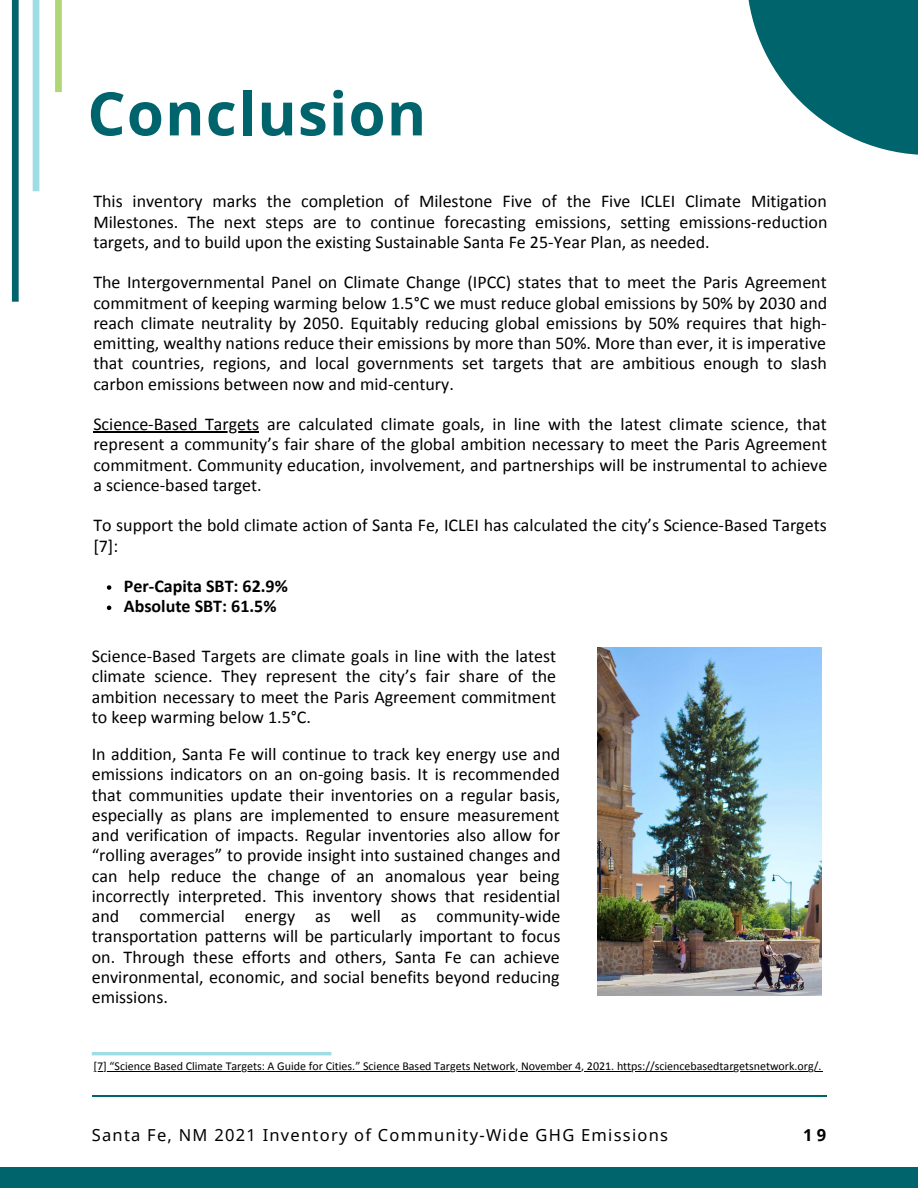
<style>
.page{position:relative;width:918px;height:1188px;background:#fff}
.page>*{position:absolute;margin:0;border:0;box-sizing:border-box;transform-origin:0 0}
.t1{font:700 60px "Noto Sans";letter-spacing:.02em;color:#00646c}
.t2{font:18px/20.2px "Calibri";color:#000;text-align:justify}
.t3{font:700 18px/20.2px "Calibri";color:#000}
.t4{font:16.5px "Noto Sans";letter-spacing:.075em;color:#000}
.t5{font:700 16.5px "Noto Sans";color:#000}
.t6{font:12px "Calibri";color:#000}
</style>
<div class="page">
<div style="left:33px;top:0;width:6px;height:191px;background:#9fdde4"></div>
<div style="left:55px;top:0;width:7px;height:92px;background:#afd778"></div>
<div style="left:12px;top:0;width:7px;height:302px;background:#00646c"></div>
<div style="left:0;top:1168px;width:918px;height:20px;background:#00646c"></div>
<svg style="left:748px;top:0;width:170px;height:155px;fill:#00646c"></svg>
<hr style="left:92px;top:1052px;width:239px;height:3px;background:#9fdde4">
<hr style="left:92px;top:1095px;width:734px;height:1px;background:#00646c">
<img style="left:598px;top:647px;width:224px;height:349px">
<svg style="left:107px;top:585px;width:4px;height:5px"></svg>
<svg style="left:107px;top:606px;width:4px;height:4px"></svg>
<hr style="left:93px;top:431px;width:166px;height:1px;background:#000">
<hr style="left:103px;top:1071px;width:719px;height:1px;background:#000">
<h1 class="t1" style="left:87px;top:71px;width:340px">Conclusion</h1>
<p class="t2" style="left:93px;top:193px;width:736px">This inventory marks the completion of Milestone Five of the Five ICLEI Climate Mitigation Milestones. The next steps are to continue forecasting emissions, setting emissions-reduction targets, and to build upon the existing Sustainable Santa Fe 25-Year Plan, as needed.</p>
<p class="t2" style="left:93px;top:274px;width:736px">The Intergovernmental Panel on Climate Change (IPCC) states that to meet the Paris Agreement commitment of keeping warming below 1.5°C we must reduce global emissions by 50% by 2030 and reach climate neutrality by 2050. Equitably reducing global emissions by 50% requires that high&shy;emitting, wealthy nations reduce their emissions by more than 50%. More than ever, it is imperative that countries, regions, and local governments set targets that are ambitious enough to slash carbon emissions between now and mid-century.</p>
<p class="t2" style="left:93px;top:415px;width:736px">Science-Based Targets are calculated climate goals, in line with the latest climate science, that represent a community’s fair share of the global ambition necessary to meet the Paris Agreement commitment. Community education, involvement, and partnerships will be instrumental to achieve a science-based target.</p>
<p class="t2" style="left:93px;top:517px;width:735px">To support the bold climate action of Santa Fe, ICLEI has calculated the city’s Science-Based Targets [7]:</p>
<p class="t3" style="left:124px;top:577px;width:165px">Per-Capita SBT: 62.9%<br>Absolute SBT: 61.5%</p>
<p class="t2" style="left:92px;top:648px;width:466px">Science-Based Targets are climate goals in line with the latest climate science. They represent the city’s fair share of the ambition necessary to meet the Paris Agreement commitment to keep warming below 1.5°C.</p>
<p class="t2" style="left:92px;top:746px;width:470px">In addition, Santa Fe will continue to track key energy use and emissions indicators on an on-going basis. It is recommended that communities update their inventories on a regular basis, especially as plans are implemented to ensure measurement and verification of impacts. Regular inventories also allow for “rolling averages” to provide insight into sustained changes and can help reduce the change of an anomalous year being incorrectly interpreted. This inventory shows that residential and commercial energy as well as community-wide transportation patterns will be particularly important to focus on. Through these efforts and others, Santa Fe can achieve environmental, economic, and social benefits beyond reducing emissions.</p>
<p class="t6" style="left:93px;top:1061px;width:730px">[7] “Science Based Climate Targets: A Guide for Cities.” Science Based Targets Network, November 4, 2021. https://sciencebasedtargetsnetwork.org/.</p>
<p class="t4" style="left:92px;top:1124px;width:578px">Santa Fe, NM 2021 Inventory of Community-Wide GHG Emissions</p>
<p class="t5" style="left:803px;top:1124px;width:24px">19</p>
</div>
